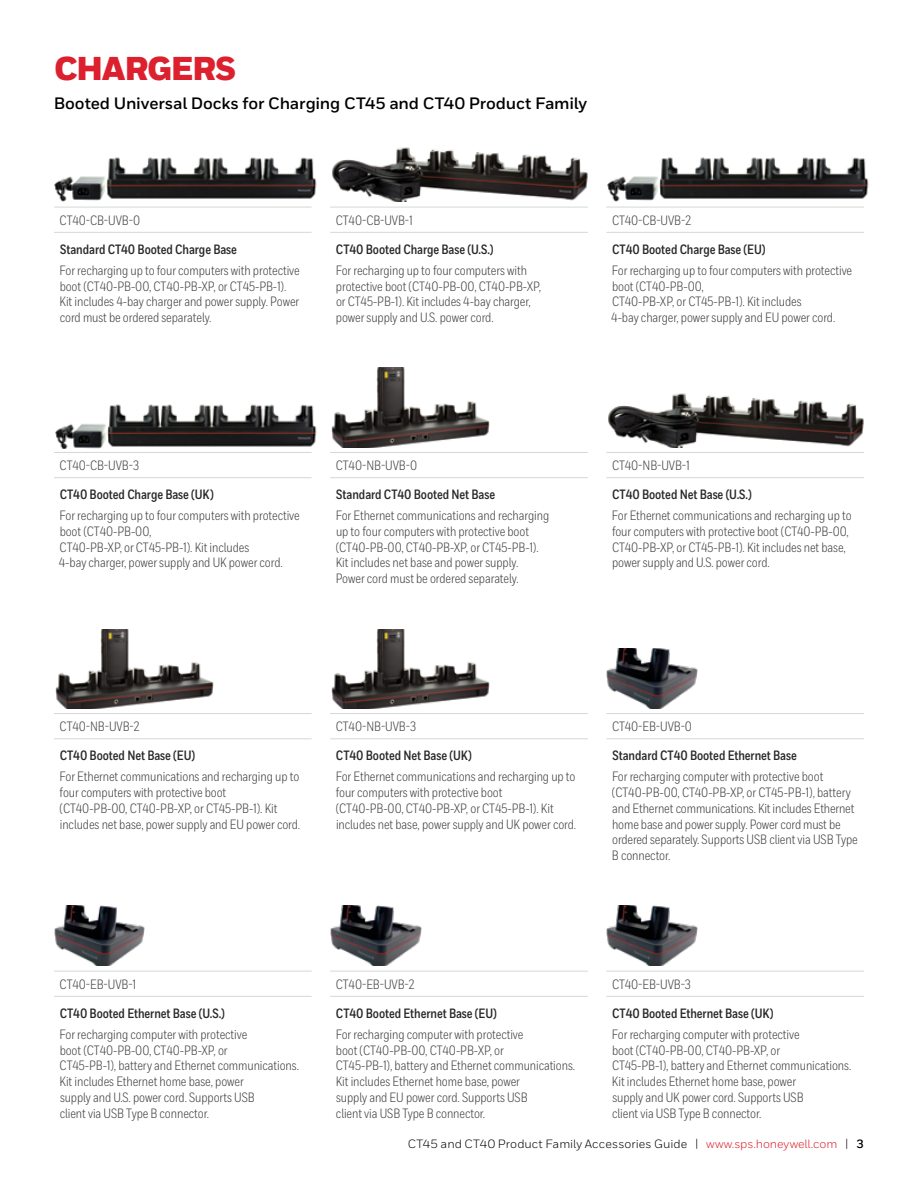
<style>
.page{position:relative;width:918px;height:1188px;background:#fff}
.page>*{position:absolute;margin:0;border:0;box-sizing:border-box;transform-origin:0 0}
.t1{font:900 33px "Honeywell Sans";letter-spacing:-.04em;color:#dc202e}
.t2{font:700 16.5px "Honeywell Sans";letter-spacing:-.01em;color:#000}
.t3{font:13.5px/15.8px "Honeywell Cond";letter-spacing:-.005em;color:#414042}
.t4{font:700 13.5px "Honeywell Cond";letter-spacing:-.005em;color:#292829}
.t5{font:12px "Honeywell Sans";color:#000}
.s1{color:#dc202e}
.s2{font-weight:700}
</style>
<div class="page">
<hr style="left:54px;top:207px;width:258px;height:1px;background:#d5d7d8">
<hr style="left:330px;top:207px;width:258px;height:1px;background:#d5d7d8">
<hr style="left:606px;top:207px;width:258px;height:1px;background:#d5d7d8">
<hr style="left:54px;top:232px;width:258px;height:1px;background:#d5d7d8">
<hr style="left:330px;top:232px;width:258px;height:1px;background:#d5d7d8">
<hr style="left:606px;top:232px;width:258px;height:1px;background:#d5d7d8">
<img style="left:54px;top:157px;width:263px;height:44px">
<img style="left:332px;top:147px;width:256px;height:55px">
<img style="left:607px;top:157px;width:262px;height:44px">
<hr style="left:54px;top:452px;width:258px;height:1px;background:#d5d7d8">
<hr style="left:330px;top:452px;width:258px;height:1px;background:#d5d7d8">
<hr style="left:606px;top:452px;width:258px;height:1px;background:#d5d7d8">
<hr style="left:54px;top:477px;width:258px;height:1px;background:#d5d7d8">
<hr style="left:330px;top:477px;width:258px;height:1px;background:#d5d7d8">
<hr style="left:606px;top:477px;width:258px;height:1px;background:#d5d7d8">
<img style="left:55px;top:404px;width:262px;height:45px">
<img style="left:331px;top:368px;width:159px;height:79px">
<img style="left:608px;top:393px;width:256px;height:55px">
<hr style="left:54px;top:713px;width:258px;height:1px;background:#d5d7d8">
<hr style="left:330px;top:713px;width:258px;height:1px;background:#d5d7d8">
<hr style="left:606px;top:713px;width:258px;height:1px;background:#d5d7d8">
<hr style="left:54px;top:738px;width:258px;height:1px;background:#d5d7d8">
<hr style="left:330px;top:738px;width:258px;height:1px;background:#d5d7d8">
<hr style="left:606px;top:738px;width:258px;height:1px;background:#d5d7d8">
<img style="left:55px;top:629px;width:159px;height:79px">
<img style="left:331px;top:629px;width:159px;height:79px">
<img style="left:606px;top:648px;width:91px;height:60px">
<hr style="left:54px;top:971px;width:258px;height:1px;background:#d5d7d8">
<hr style="left:330px;top:971px;width:258px;height:1px;background:#d5d7d8">
<hr style="left:606px;top:971px;width:258px;height:1px;background:#d5d7d8">
<hr style="left:54px;top:996px;width:258px;height:1px;background:#d5d7d8">
<hr style="left:330px;top:996px;width:258px;height:1px;background:#d5d7d8">
<hr style="left:606px;top:996px;width:258px;height:1px;background:#d5d7d8">
<img style="left:54px;top:906px;width:91px;height:60px">
<img style="left:330px;top:906px;width:91px;height:60px">
<img style="left:606px;top:906px;width:91px;height:60px">
<h1 class="t1" style="left:54px;top:48px;width:184px">CHARGERS</h1>
<p class="t2" style="left:54px;top:93px;width:535px">Booted Universal Docks for Charging CT45 and CT40 Product Family</p>
<p class="t3" style="left:60px;top:212px;width:82px">CT40-CB-UVB-0</p>
<p class="t3" style="left:336px;top:212px;width:78px">CT40-CB-UVB-1</p>
<p class="t3" style="left:612px;top:212px;width:81px">CT40-CB-UVB-2</p>
<p class="t4" style="left:60px;top:241px;width:178px">Standard CT40 Booted Charge Base</p>
<p class="t3" style="left:60px;top:262px;width:242px">For recharging up to four computers with protective boot (CT40-PB-00, CT40-PB-XP, or CT45-PB-1).<br>Kit includes 4-bay charger and power supply. Power cord must be ordered separately.</p>
<p class="t4" style="left:336px;top:241px;width:159px">CT40 Booted Charge Base (U.S.)</p>
<p class="t3" style="left:336px;top:262px;width:207px">For recharging up to four computers with protective boot (CT40-PB-00, CT40-PB-XP, or CT45-PB-1). Kit includes 4-bay charger, power supply and U.S. power cord.</p>
<p class="t4" style="left:612px;top:241px;width:155px">CT40 Booted Charge Base (EU)</p>
<p class="t3" style="left:611px;top:262px;width:242px">For recharging up to four computers with protective boot (CT40-PB-00,<br>CT40-PB-XP, or CT45-PB-1). Kit includes<br>4-bay charger, power supply and EU power cord.</p>
<p class="t3" style="left:60px;top:458px;width:81px">CT40-CB-UVB-3</p>
<p class="t3" style="left:336px;top:458px;width:83px">CT40-NB-UVB-0</p>
<p class="t3" style="left:612px;top:458px;width:79px">CT40-NB-UVB-1</p>
<p class="t4" style="left:60px;top:486px;width:155px">CT40 Booted Charge Base (UK)</p>
<p class="t3" style="left:59px;top:508px;width:242px">For recharging up to four computers with protective boot (CT40-PB-00,<br>CT40-PB-XP, or CT45-PB-1). Kit includes<br>4-bay charger, power supply and UK power cord.</p>
<p class="t4" style="left:612px;top:486px;width:141px">CT40 Booted Net Base (U.S.)</p>
<p class="t3" style="left:612px;top:508px;width:241px">For Ethernet communications and recharging up to four computers with protective boot (CT40-PB-00, CT40-PB-XP, or CT45-PB-1). Kit includes net base, power supply and U.S. power cord.</p>
<p class="t4" style="left:336px;top:486px;width:160px">Standard CT40 Booted Net Base</p>
<p class="t3" style="left:336px;top:508px;width:215px">For Ethernet communications and recharging up to four computers with protective boot (CT40-PB-00, CT40-PB-XP, or CT45-PB-1).<br>Kit includes net base and power supply.<br>Power cord must be ordered separately.</p>
<p class="t3" style="left:60px;top:719px;width:81px">CT40-NB-UVB-2</p>
<p class="t3" style="left:336px;top:719px;width:82px">CT40-NB-UVB-3</p>
<p class="t3" style="left:612px;top:719px;width:82px">CT40-EB-UVB-0</p>
<p class="t4" style="left:60px;top:747px;width:137px">CT40 Booted Net Base (EU)</p>
<p class="t3" style="left:60px;top:769px;width:242px">For Ethernet communications and recharging up to four computers with protective boot<br>(CT40-PB-00, CT40-PB-XP, or CT45-PB-1). Kit includes net base, power supply and EU power cord.</p>
<p class="t4" style="left:336px;top:747px;width:137px">CT40 Booted Net Base (UK)</p>
<p class="t3" style="left:336px;top:769px;width:242px">For Ethernet communications and recharging up to four computers with protective boot<br>(CT40-PB-00, CT40-PB-XP, or CT45-PB-1). Kit includes net base, power supply and UK power cord.</p>
<p class="t4" style="left:612px;top:747px;width:186px">Standard CT40 Booted Ethernet Base</p>
<p class="t3" style="left:612px;top:769px;width:247px">For recharging computer with protective boot (CT40-PB-00, CT40-PB-XP, or CT45-PB-1), battery and Ethernet communications. Kit includes Ethernet home base and power supply. Power cord must be ordered separately. Supports USB client via USB Type B connector.</p>
<p class="t3" style="left:60px;top:977px;width:78px">CT40-EB-UVB-1</p>
<p class="t3" style="left:336px;top:977px;width:80px">CT40-EB-UVB-2</p>
<p class="t3" style="left:612px;top:977px;width:81px">CT40-EB-UVB-3</p>
<p class="t4" style="left:60px;top:1005px;width:167px">CT40 Booted Ethernet Base (U.S.)</p>
<p class="t3" style="left:60px;top:1026px;width:241px">For recharging computer with protective<br>boot (CT40-PB-00, CT40-PB-XP, or<br>CT45-PB-1), battery and Ethernet communications.<br>Kit includes Ethernet home base, power<br>supply and U.S. power cord. Supports USB<br>client via USB Type B connector.</p>
<p class="t4" style="left:336px;top:1005px;width:162px">CT40 Booted Ethernet Base (EU)</p>
<p class="t3" style="left:336px;top:1026px;width:241px">For recharging computer with protective<br>boot (CT40-PB-00, CT40-PB-XP, or<br>CT45-PB-1), battery and Ethernet communications.<br>Kit includes Ethernet home base, power<br>supply and EU power cord. Supports USB<br>client via USB Type B connector.</p>
<p class="t4" style="left:612px;top:1005px;width:163px">CT40 Booted Ethernet Base (UK)</p>
<p class="t3" style="left:612px;top:1026px;width:241px">For recharging computer with protective<br>boot (CT40-PB-00, CT40-PB-XP, or<br>CT45-PB-1), battery and Ethernet communications.<br>Kit includes Ethernet home base, power<br>supply and UK power cord. Supports USB<br>client via USB Type B connector.</p>
<p class="t5" style="left:408px;top:1136px;width:458px">CT45 and CT40 Product Family Accessories Guide | <span class="s1">www.sps.honeywell.com</span> | <span class="s2">3</span></p>
</div>
